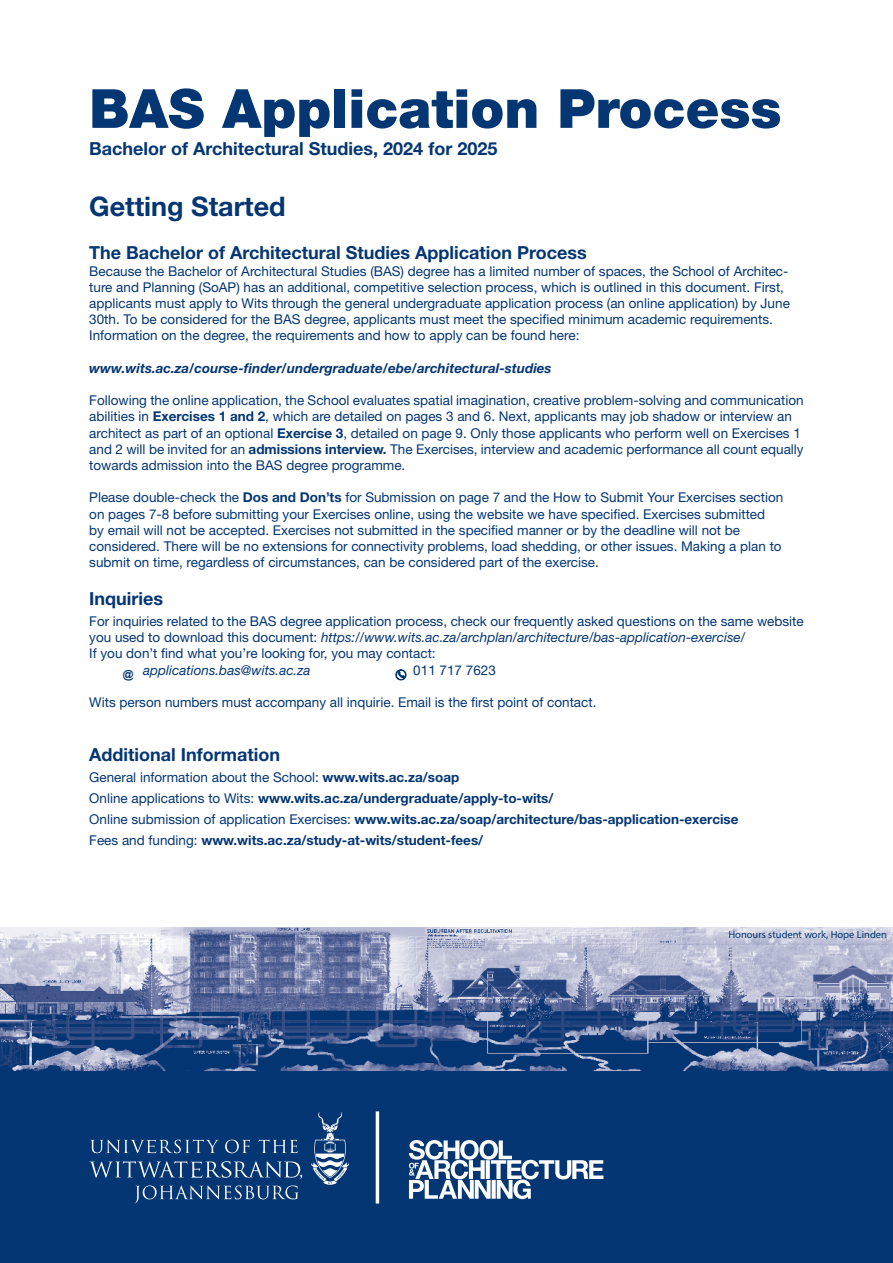
<style>
.page{position:relative;width:893px;height:1263px;background:#fff}
.page>*{position:absolute;margin:0;border:0;box-sizing:border-box;transform-origin:0 0}
.t1{font:900 54px "Helvetica Neue LT Std";color:#043673}
.t2{font:700 27px "Helvetica Neue LT Std";color:#043673}
.t3{font:700 18px "Helvetica Neue LT Std";color:#043673}
.t4{font:13.5px/16.2px "Helvetica Neue LT Std";color:#043673}
.t5{font:700 13.5px/21px "Helvetica Neue LT Std";color:#043673}
.t6{font:italic 700 13.5px "Helvetica Neue LT Std";color:#043673}
.t7{font:italic 13.5px "Helvetica Neue LT Std";color:#043673}
.t8{font:700 10.95px "Arial";color:#043673}
.t9{font:10.5px "Myriad Pro";color:#043673}
.s1{font-weight:700}
.s2{font-style:italic}
.s3{font-weight:400}
</style>
<div class="page">
<img style="left:0;top:927px;width:893px;height:144px">
<div style="left:0;top:1071px;width:893px;height:192px;background:#043673"></div>
<svg style="left:395px;top:669px;width:11px;height:12px"></svg>
<svg style="left:409px;top:1140px;width:194px;height:59px"></svg>
<svg style="left:225px;top:1139px;width:25px;height:14px"></svg>
<svg style="left:258px;top:1139px;width:40px;height:14px"></svg>
<svg style="left:90px;top:1139px;width:129px;height:14px"></svg>
<svg style="left:135px;top:1185px;width:164px;height:18px"></svg>
<svg style="left:311px;top:1112px;width:38px;height:73px"></svg>
<svg style="left:89px;top:1161px;width:213px;height:18px"></svg>
<hr style="left:376px;top:1111px;width:3px;height:92px;background:#fff">
<h1 class="t1" style="left:89px;top:76px;width:694px">BAS Application Process</h1>
<h3 class="t3" style="left:89px;top:137px;width:410px">Bachelor of Architectural Studies, 2024 for 2025</h3>
<h2 class="t2" style="left:89px;top:190px;width:198px">Getting Started</h2>
<h3 class="t3" style="left:89px;top:242px;width:499px">The Bachelor of Architectural Studies Application Process</h3>
<p class="t4" style="left:89px;top:263px;width:702px">Because the Bachelor of Architectural Studies (BAS) degree has a limited number of spaces, the School of Architec&shy;ture and Planning (SoAP) has an additional, competitive selection process, which is outlined in this document. First, applicants must apply to Wits through the general undergraduate application process (an online application) by June 30th. To be considered for the BAS degree, applicants must meet the specified minimum academic requirements.<br>Information on the degree, the requirements and how to apply can be found here:</p>
<p class="t6" style="left:89px;top:360px;width:464px">www.wits.ac.za/course-finder/undergraduate/ebe/architectural-studies</p>
<p class="t4" style="left:89px;top:392px;width:716px">Following the online application, the School evaluates spatial imagination, creative problem-solving and communication abilities in <span class="s1">Exercises 1 and 2</span>, which are detailed on pages 3 and 6. Next, applicants may job shadow or interview an architect as part of an optional <span class="s1">Exercise 3</span>, detailed on page 9. Only those applicants who perform well on Exercises 1 and 2 will be invited for an <span class="s1">admissions interview.</span> The Exercises, interview and academic performance all count equally towards admission into the BAS degree programme.</p>
<p class="t4" style="left:89px;top:489px;width:695px">Please double-check the <span class="s1">Dos and Don’ts</span> for Submission on page 7 and the How to Submit Your Exercises section on pages 7-8 before submitting your Exercises online, using the website we have specified. Exercises submitted by email will not be accepted. Exercises not submitted in the specified manner or by the deadline will not be considered. There will be no extensions for connectivity problems, load shedding, or other issues. Making a plan to submit on time, regardless of circumstances, can be considered part of the exercise.</p>
<h3 class="t3" style="left:89px;top:587px;width:75px">Inquiries</h3>
<p class="t4" style="left:89px;top:613px;width:716px">For inquiries related to the BAS degree application process, check our frequently asked questions on the same website you used to download this document: <span class="s2">https://www.wits.ac.za/archplan/architecture/bas-application-exercise/<br></span>If you don’t find what you’re looking for, you may contact:</p>
<p class="t7" style="left:143px;top:662px;width:169px">applications.bas@wits.ac.za</p>
<p class="t4" style="left:413px;top:662px;width:84px">011 717 7623</p>
<p class="t4" style="left:89px;top:694px;width:509px">Wits person numbers must accompany all inquirie. Email is the first point of contact.</p>
<h3 class="t3" style="left:89px;top:743px;width:192px">Additional Information</h3>
<p class="t5" style="left:89px;top:766px;width:651px"><span class="s3">General information about the School:</span> www.wits.ac.za/soap<br><span class="s3">Online applications to Wits:</span> www.wits.ac.za/undergraduate/apply-to-wits/<br><span class="s3">Online submission of application Exercises:</span> www.wits.ac.za/soap/architecture/bas-application-exercise <span class="s3">Fees and funding:</span> www.wits.ac.za/study-at-wits/student-fees/</p>
<p class="t8" style="left:123px;top:666px;width:12px">@</p>
<p class="t9" style="left:728px;top:928px;width:160px">Honours student work, Hope Linden</p>
</div>
